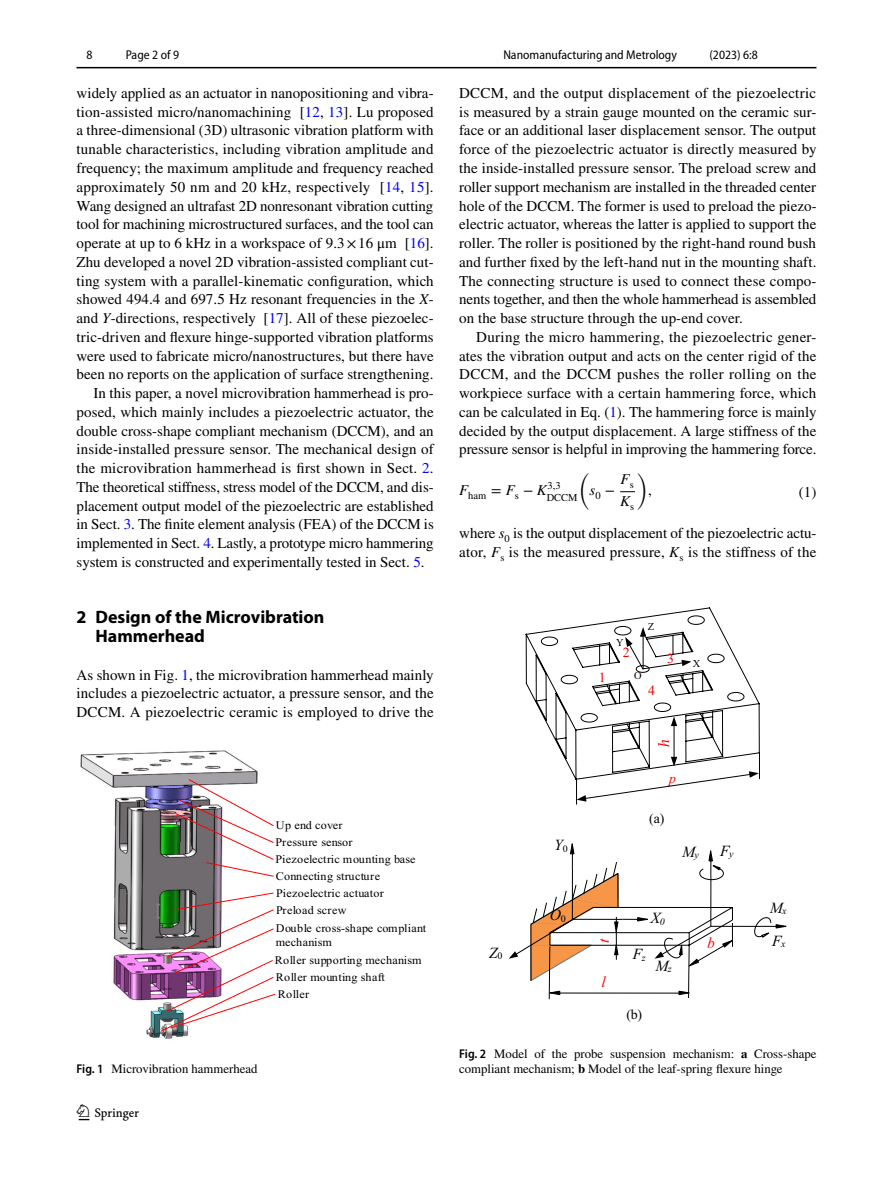
<style>
.page{position:relative;width:893px;height:1187px;background:#fff}
.page>*{position:absolute;margin:0;border:0;box-sizing:border-box;transform-origin:0 0}
.t1{font:22.5px "Springnew Regular 2";color:#000}
.t2{font:700 18px/18.8px "Myriad Pro";color:#000}
.t3{font:italic 15.45px "Times New Roman";color:#000}
.t4{font:italic 15.45px "Times New Roman";color:#f00}
.t5{font:15px/18.8px "STIX";letter-spacing:.005em;color:#000;text-align:justify}
.t6{font:italic 15px/21.6px "STIX General";color:#000}
.t7{font:15px "STIX Math Extensions";color:#000}
.t8{font:15px "STIX General";color:#000}
.t9{font:14.1px "Times New Roman";color:#f00}
.t10{font:13.95px "Times New Roman";color:#000}
.t11{font:italic 13.8px "Times New Roman";color:#f00}
.t12{font:12.75px/15px "STIX";color:#000}
.t13{font:semi-condensed 12.75px "Myriad Pro";color:#000}
.t14{font:11.55px/14.2px "Times New Roman PSMT2";letter-spacing:.015em;color:#000;scale:1.05 1}
.t15{font:11.55px "Times New Roman PSMT2";letter-spacing:-.005em;color:#000;scale:1.05 1}
.t16{font:10.5px/12.6px "STIX General";color:#000}
.t17{font:10.5px "Times New Roman";color:#000}
.s1{color:#00f}
.s2{font-style:italic}
.s3{font-family:"Myriad Pro";font-weight:600;font-stretch:semi-condensed}
.s4{font-family:"STIX Math";font-style:normal}
.s5{font-weight:700}
</style>
<div class="page">
<hr style="left:77px;top:67px;width:739px;height:1px;background:#000">
<svg style="left:620px;top:491px;width:15px;height:1px"></svg>
<img style="left:81px;top:750px;width:177px;height:288px">
<svg style="left:161px;top:778px;width:115px;height:253px"></svg>
<svg style="left:525px;top:607px;width:235px;height:197px"></svg>
<svg style="left:509px;top:843px;width:278px;height:156px"></svg>
<p class="t13" style="left:87px;top:48px;width:8px">8</p>
<p class="t13" style="left:126px;top:48px;width:55px">Page 2 of 9</p>
<p class="t5" style="left:77px;top:84px;width:359px">widely applied as an actuator in nanopositioning and vibra-</p>
<p class="t5" style="left:77px;top:103px;width:359px">tion-assisted micro/nanomachining [<span class="s1">12</span>, <span class="s1">13</span>]. Lu proposed</p>
<p class="t5" style="left:77px;top:122px;width:358px">a three-dimensional (3D) ultrasonic vibration platform with</p>
<p class="t5" style="left:77px;top:141px;width:358px">tunable characteristics, including vibration amplitude and</p>
<p class="t5" style="left:77px;top:159px;width:359px">frequency; the maximum amplitude and frequency reached</p>
<p class="t5" style="left:77px;top:178px;width:359px">approximately 50 nm and 20 kHz, respectively [<span class="s1">14</span>, <span class="s1">15</span>].</p>
<p class="t5" style="left:77px;top:197px;width:358px">Wang designed an ultrafast 2D nonresonant vibration cutting</p>
<p class="t5" style="left:77px;top:216px;width:359px">tool for machining microstructured surfaces, and the tool can</p>
<p class="t5" style="left:77px;top:234px;width:359px">operate at up to 6 kHz in a workspace of 9.3×16 μm [<span class="s1">16</span>].</p>
<p class="t5" style="left:77px;top:253px;width:359px">Zhu developed a novel 2D vibration-assisted compliant cut-</p>
<p class="t5" style="left:77px;top:272px;width:359px">ting system with a parallel-kinematic configuration, which</p>
<p class="t5" style="left:77px;top:291px;width:359px">showed 494.4 and 697.5 Hz resonant frequencies in the <span class="s2">X</span>-</p>
<p class="t5" style="left:77px;top:309px;width:359px">and <span class="s2">Y</span>-directions, respectively [<span class="s1">17</span>]. All of these piezoelec-</p>
<p class="t5" style="left:77px;top:328px;width:359px">tric-driven and flexure hinge-supported vibration platforms</p>
<p class="t5" style="left:77px;top:347px;width:359px">were used to fabricate micro/nanostructures, but there have</p>
<p class="t5" style="left:77px;top:366px;width:359px">been no reports on the application of surface strengthening.</p>
<p class="t5" style="left:94px;top:384px;width:342px">In this paper, a novel microvibration hammerhead is pro-</p>
<p class="t5" style="left:77px;top:403px;width:359px">posed, which mainly includes a piezoelectric actuator, the</p>
<p class="t5" style="left:77px;top:422px;width:359px">double cross-shape compliant mechanism (DCCM), and an</p>
<p class="t5" style="left:77px;top:441px;width:359px">inside-installed pressure sensor. The mechanical design of</p>
<p class="t5" style="left:77px;top:459px;width:359px">the microvibration hammerhead is first shown in Sect. <span class="s1">2</span>.</p>
<p class="t5" style="left:77px;top:478px;width:359px">The theoretical stiffness, stress model of the DCCM, and dis-</p>
<p class="t5" style="left:77px;top:497px;width:359px">placement output model of the piezoelectric are established</p>
<p class="t5" style="left:77px;top:516px;width:359px">in Sect. <span class="s1">3</span>. The finite element analysis (FEA) of the DCCM is</p>
<p class="t5" style="left:77px;top:534px;width:359px">implemented in Sect. <span class="s1">4</span>. Lastly, a prototype micro hammering</p>
<p class="t5" style="left:77px;top:553px;width:350px">system is constructed and experimentally tested in Sect. <span class="s1">5</span>.</p>
<p class="t2" style="left:96px;top:607px;width:230px;text-indent:-19px">2 Design of the Microvibration<br>Hammerhead</p>
<p class="t5" style="left:77px;top:666px;width:359px">As shown in Fig. <span class="s1">1</span>, the microvibration hammerhead mainly includes a piezoelectric actuator, a pressure sensor, and the DCCM. A piezoelectric ceramic is employed to drive the</p>
<p class="t14" style="left:276px;top:817px;width:65px">Up end cover</p>
<p class="t15" style="left:276px;top:834px;width:75px">Pressure sensor</p>
<p class="t14" style="left:276px;top:851px;width:135px">Piezoelectric mounting base</p>
<p class="t14" style="left:276px;top:868px;width:101px">Connecting structure</p>
<p class="t14" style="left:276px;top:885px;width:104px">Piezoelectric actuator</p>
<p class="t14" style="left:276px;top:902px;width:69px">Preload screw</p>
<p class="t14" style="left:276px;top:920px;width:145px">Double cross-shape compliant mechanism</p>
<p class="t14" style="left:275px;top:952px;width:141px">Roller supporting mechanism</p>
<p class="t14" style="left:276px;top:969px;width:105px">Roller mounting shaft</p>
<p class="t14" style="left:278px;top:986px;width:31px">Roller</p>
<p class="t12" style="left:77px;top:1062px;width:182px"><span class="s3">Fig. 1</span> Microvibration hammerhead</p>
<h1 class="t1" style="left:79px;top:1104px;width:62px">1 3</h1>
<p class="t13" style="left:503px;top:48px;width:175px">Nanomanufacturing and Metrology</p>
<p class="t13" style="left:709px;top:48px;width:50px">(2023) 6:8</p>
<p class="t5" style="left:459px;top:84px;width:359px">DCCM, and the output displacement of the piezoelectric is measured by a strain gauge mounted on the ceramic sur&shy;face or an additional laser displacement sensor. The output force of the piezoelectric actuator is directly measured by the inside-installed pressure sensor. The preload screw and roller support mechanism are installed in the threaded center hole of the DCCM. The former is used to preload the piezo&shy;electric actuator, whereas the latter is applied to support the roller. The roller is positioned by the right-hand round bush and further fixed by the left-hand nut in the mounting shaft.<br>The connecting structure is used to connect these compo&shy;nents together, and then the whole hammerhead is assembled on the base structure through the up-end cover.</p>
<p class="t5" style="left:459px;top:328px;width:359px;text-indent:17px">During the micro hammering, the piezoelectric gener&shy;ates the vibration output and acts on the center rigid of the DCCM, and the DCCM pushes the roller rolling on the workpiece surface with a certain hammering force, which can be calculated in Eq. (<span class="s1">1</span>). The hammering force is mainly decided by the output displacement. A large stiffness of the pressure sensor is helpful in improving the hammering force.</p>
<p class="t6" style="left:620px;top:470px;width:16px">F<sub>s<br></sub>K<sub>s</sub></p>
<p class="t7" style="left:637px;top:460px;width:13px">)</p>
<p class="t16" style="left:547px;top:479px;width:32px">3,3<br>DCCM</p>
<p class="t7" style="left:578px;top:460px;width:13px">(</p>
<p class="t16" style="left:459px;top:490px;width:89px"><sup>F</sup>ham <sup>=</sup> <sup>F</sup>s <sup>−</sup> <sup>K</sup></p>
<p class="t5" style="left:799px;top:484px;width:19px">(1)</p>
<p class="t6" style="left:590px;top:481px;width:27px">s<sub>0</sub> <span class="s4">−</span></p>
<p class="t8" style="left:648px;top:485px;width:5px">,</p>
<p class="t5" style="left:459px;top:525px;width:359px">where <span class="s2">s</span><sub>0</sub> is the output displacement of the piezoelectric actu&shy;ator, <span class="s2">F</span><sub>s</sub> is the measured pressure, <span class="s2">K</span><sub>s</sub> is the stiffness of the</p>
<p class="t3" style="left:554px;top:834px;width:15px">Y<sub>0</sub></p>
<p class="t3" style="left:550px;top:904px;width:18px">O<sub>0</sub></p>
<p class="t9" style="left:599px;top:667px;width:8px">1</p>
<p class="t17" style="left:616px;top:635px;width:9px">Y</p>
<p class="t9" style="left:623px;top:642px;width:8px">2</p>
<p class="t17" style="left:648px;top:619px;width:8px">Z</p>
<p class="t17" style="left:634px;top:668px;width:9px">O</p>
<p class="t9" style="left:648px;top:680px;width:8px">4</p>
<p class="t9" style="left:667px;top:648px;width:8px">3</p>
<p class="t17" style="left:693px;top:656px;width:9px">X</p>
<p class="t11" style="left:669px;top:768px;width:8px">p</p>
<p class="t10" style="left:649px;top:809px;width:17px">(a)</p>
<p class="t3" style="left:682px;top:840px;width:19px">M<sub>y</sub></p>
<p class="t3" style="left:720px;top:839px;width:15px">F<sub>y</sub></p>
<p class="t3" style="left:651px;top:907px;width:16px">X<sub>0</sub></p>
<p class="t4" style="left:593px;top:942px;width:6px;rotate:-90deg">t</p>
<p class="t4" style="left:707px;top:932px;width:9px">b</p>
<p class="t4" style="left:602px;top:971px;width:6px">l</p>
<p class="t3" style="left:489px;top:941px;width:15px">Z<sub>0</sub></p>
<p class="t3" style="left:633px;top:943px;width:15px">F<sub>z</sub></p>
<p class="t3" style="left:655px;top:954px;width:18px">M<sub>z</sub></p>
<p class="t3" style="left:770px;top:896px;width:19px">M<sub>x</sub></p>
<p class="t3" style="left:772px;top:929px;width:15px">F<sub>x</sub></p>
<p class="t10" style="left:626px;top:1004px;width:17px">(b)</p>
<p class="t12" style="left:459px;top:1047px;width:359px"><span class="s3">Fig. 2</span> Model of the probe suspension mechanism: <span class="s5">a</span> Cross-shape compliant mechanism; <span class="s5">b</span> Model of the leaf-spring flexure hinge</p>
</div>
